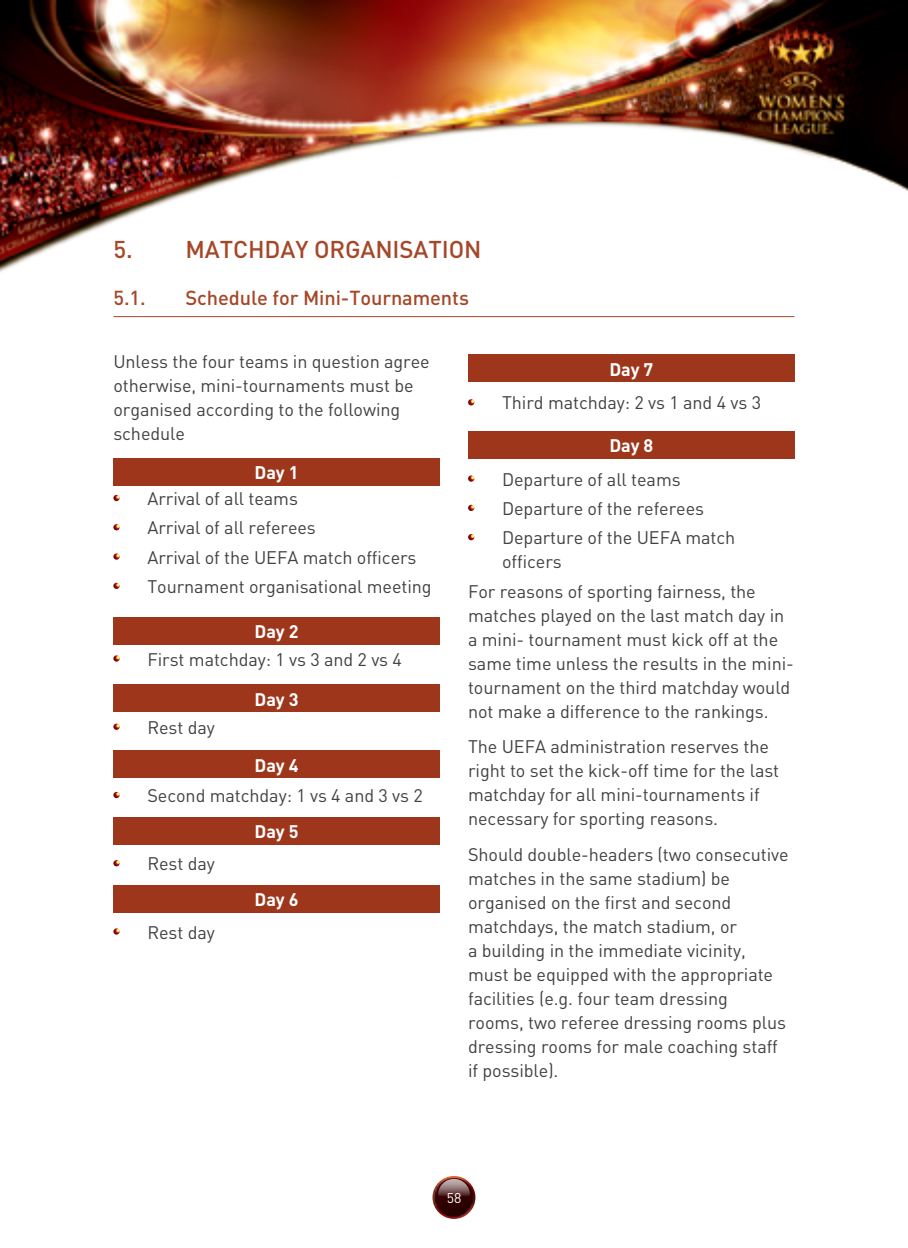
<style>
.page{position:relative;width:908px;height:1248px;background:#fff}
.page>*{position:absolute;margin:0;border:0;box-sizing:border-box;transform-origin:0 0}
.t1{font:500 24px "DIN";letter-spacing:-.005em;color:#a54728}
.t2{font:500 20px "DIN";letter-spacing:-.005em;color:#a54728}
.t3{font:18px/24px "DIN";letter-spacing:-.005em;color:#414042}
.t4{font:700 18px "DIN";letter-spacing:-.005em;color:#fff}
.t5{font:14px "DIN";color:#fff}
</style>
<div class="page">
<img style="left:0;top:0;width:907px;height:935px">
<img style="left:432px;top:1176px;width:44px;height:43px">
<hr style="left:113px;top:316px;width:681px;height:1px;background:#a54728">
<svg style="left:113px;top:495px;width:7px;height:6px"></svg>
<svg style="left:113px;top:524px;width:7px;height:6px"></svg>
<svg style="left:113px;top:553px;width:7px;height:6px"></svg>
<svg style="left:113px;top:582px;width:7px;height:7px"></svg>
<svg style="left:113px;top:655px;width:7px;height:6px"></svg>
<svg style="left:113px;top:723px;width:7px;height:6px"></svg>
<svg style="left:113px;top:791px;width:7px;height:7px"></svg>
<svg style="left:113px;top:860px;width:7px;height:6px"></svg>
<svg style="left:113px;top:928px;width:7px;height:6px"></svg>
<svg style="left:468px;top:399px;width:6px;height:6px"></svg>
<svg style="left:468px;top:475px;width:6px;height:6px"></svg>
<svg style="left:468px;top:504px;width:6px;height:7px"></svg>
<svg style="left:468px;top:534px;width:6px;height:6px"></svg>
<div style="left:113px;top:458px;width:326px;height:27px;background:#9d361a"></div>
<div style="left:113px;top:617px;width:326px;height:27px;background:#9d361a"></div>
<div style="left:113px;top:750px;width:326px;height:28px;background:#9d361a"></div>
<div style="left:113px;top:684px;width:326px;height:28px;background:#9d361a"></div>
<div style="left:113px;top:817px;width:326px;height:27px;background:#9d361a"></div>
<div style="left:113px;top:884px;width:326px;height:28px;background:#9d361a"></div>
<div style="left:468px;top:354px;width:326px;height:28px;background:#9d361a"></div>
<div style="left:468px;top:431px;width:326px;height:27px;background:#9d361a"></div>
<h1 class="t1" style="left:113px;top:234px;width:369px">5. MATCHDAY ORGANISATION</h1>
<p class="t2" style="left:113px;top:285px;width:34px">5.1.</p>
<p class="t2" style="left:185px;top:285px;width:285px">Schedule for Mini-Tournaments</p>
<p class="t3" style="left:113px;top:349px;width:318px">Unless the four teams in question agree otherwise, mini-tournaments must be organised according to the following schedule</p>
<p class="t4" style="left:609px;top:357px;width:45px">Day 7</p>
<p class="t3" style="left:502px;top:390px;width:260px">Third matchday: 2 vs 1 and 4 vs 3</p>
<p class="t4" style="left:609px;top:434px;width:45px">Day 8</p>
<p class="t4" style="left:254px;top:460px;width:45px">Day 1</p>
<p class="t3" style="left:147px;top:483px;width:285px;line-height:29.2px">Arrival of all teams<br>Arrival of all referees<br>Arrival of the UEFA match officers<br>Tournament organisational meeting</p>
<p class="t4" style="left:254px;top:619px;width:45px">Day 2</p>
<p class="t3" style="left:147px;top:646px;width:256px">First matchday: 1 vs 3 and 2 vs 4</p>
<p class="t3" style="left:147px;top:715px;width:69px">Rest day</p>
<p class="t4" style="left:254px;top:687px;width:45px">Day 3</p>
<p class="t4" style="left:254px;top:753px;width:45px">Day 4</p>
<p class="t3" style="left:147px;top:783px;width:277px">Second matchday: 1 vs 4 and 3 vs 2</p>
<p class="t3" style="left:147px;top:851px;width:69px">Rest day</p>
<p class="t3" style="left:147px;top:919px;width:69px">Rest day</p>
<p class="t4" style="left:254px;top:819px;width:45px">Day 5</p>
<p class="t4" style="left:254px;top:887px;width:45px">Day 6</p>
<p class="t3" style="left:502px;top:464px;width:234px;line-height:29.2px">Departure of all teams<br>Departure of the referees<br>Departure of the UEFA match</p>
<p class="t3" style="left:468px;top:546px;width:289px;line-height:29.6px;text-indent:34px">officers<br>For reasons of sporting fairness, the</p>
<p class="t3" style="left:468px;top:603px;width:327px">matches played on the last match day in a mini- tournament must kick off at the same time unless the results in the mini&shy;tournament on the third matchday would not make a difference to the rankings.</p>
<p class="t3" style="left:468px;top:734px;width:312px">The UEFA administration reserves the right to set the kick-off time for the last matchday for all mini-tournaments if necessary for sporting reasons.</p>
<p class="t3" style="left:468px;top:841px;width:322px">Should double-headers (two consecutive matches in the same stadium) be organised on the first and second matchdays, the match stadium, or<br>a building in the immediate vicinity, must be equipped with the appropriate facilities (e.g. four team dressing<br>rooms, two referee dressing rooms plus dressing rooms for male coaching staff if possible).</p>
<p class="t5" style="left:446px;top:1188px;width:16px">58</p>
</div>
